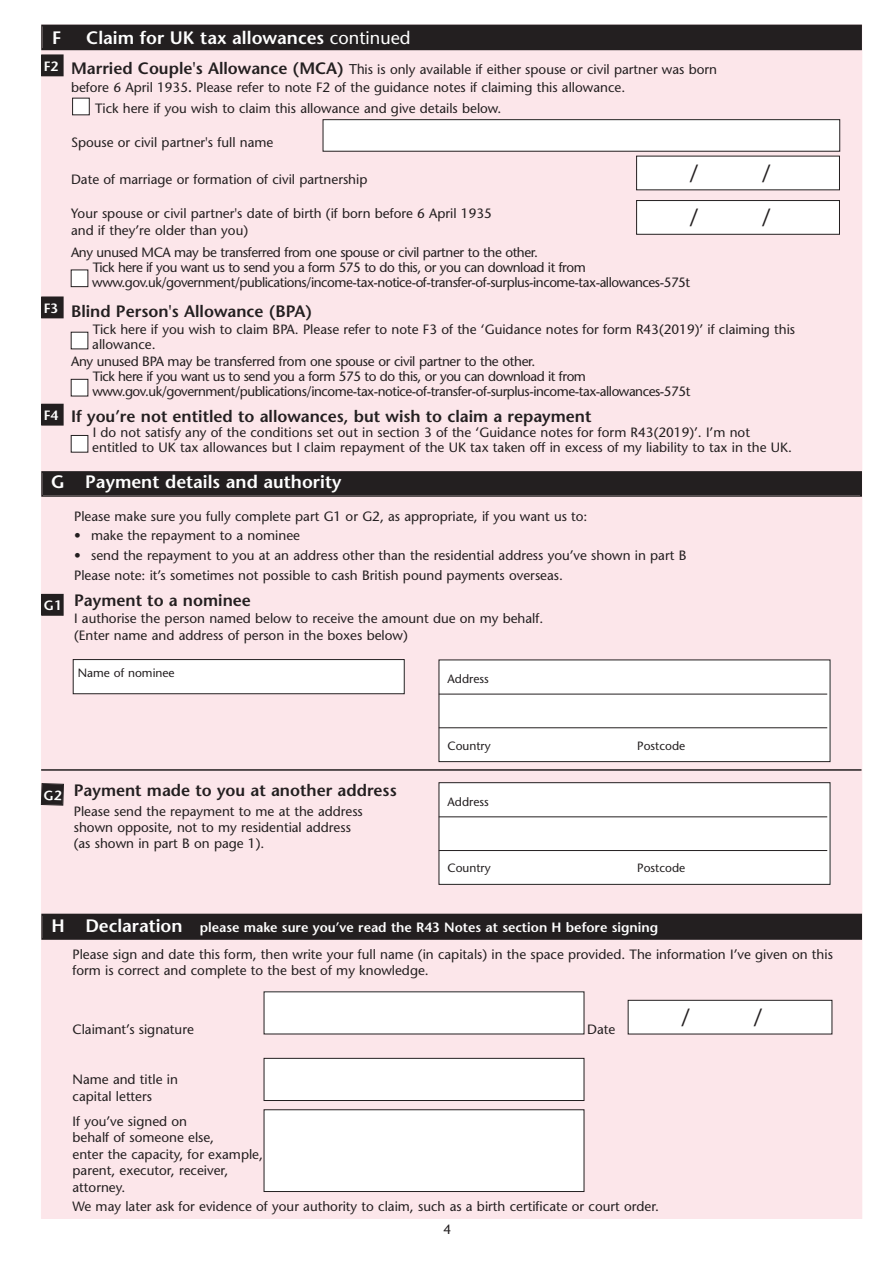
<style>
.page{position:relative;width:893px;height:1263px;background:#fff}
.page>*{position:absolute;margin:0;border:0;box-sizing:border-box;transform-origin:0 0}
.t1{font:600 21px "Stone Sans";color:#231f20}
.t2{font:600 18px "Stone Sans";color:#fff}
.t3{font:600 16.5px "Stone Sans";color:#231f20}
.t4{font:13.5px/16.5px "Stone Sans";color:#231f20}
.t5{font:13.5px/15px "Stone Sans";letter-spacing:-.035em;color:#231f20}
.t6{font:600 13.5px "Stone Sans";color:#fff}
.t7{font:12px "Stone Sans";color:#231f20}
.s1{font-weight:400}
.s2{font-weight:600;font-size:16.5px}
.s3{font-family:"Tahoma"}
.s4{font-weight:600}
.s5{font-size:18px}
</style>
<div class="page">
<div style="left:42px;top:25px;width:820px;height:1193px;background:#fce6ea"></div>
<div style="left:71px;top:270px;width:17px;height:17px;background:#fff"></div>
<div style="left:71px;top:379px;width:17px;height:17px;background:#fff"></div>
<div style="left:71px;top:435px;width:17px;height:17px;background:#fff"></div>
<div style="left:71px;top:332px;width:17px;height:17px;background:#fff"></div>
<div style="left:323px;top:120px;width:517px;height:31px;background:#fff"></div>
<div style="left:323px;top:119px;width:517px;height:32px;border:1px solid #231f20"></div>
<div style="left:637px;top:156px;width:202px;height:34px;background:#fff"></div>
<div style="left:637px;top:201px;width:202px;height:33px;background:#fff"></div>
<div style="left:636px;top:200px;width:204px;height:34px;border:1px solid #231f20"></div>
<div style="left:73px;top:98px;width:16px;height:17px;background:#fff"></div>
<div style="left:439px;top:783px;width:391px;height:101px;background:#fff"></div>
<hr style="left:439px;top:850px;width:388px;height:1px;background:#231f20">
<div style="left:264px;top:992px;width:320px;height:42px;background:#fff"></div>
<div style="left:628px;top:1000px;width:204px;height:34px;background:#fff"></div>
<div style="left:628px;top:1000px;width:204px;height:34px;border:1px solid #231f20"></div>
<div style="left:264px;top:1058px;width:320px;height:42px;background:#fff"></div>
<div style="left:264px;top:1110px;width:320px;height:81px;background:#fff"></div>
<div style="left:73px;top:659px;width:331px;height:35px;background:#fff"></div>
<div style="left:73px;top:659px;width:331px;height:35px;border:1px solid #231f20"></div>
<div style="left:439px;top:660px;width:391px;height:102px;background:#fff"></div>
<hr style="left:439px;top:727px;width:388px;height:1px;background:#231f20">
<hr style="left:41px;top:769px;width:820px;height:2px;background:#231f20">
<div style="left:43px;top:26px;width:817px;height:23px;background:#231f20"></div>
<div style="left:41px;top:25px;width:821px;height:25px;border:2px solid #231f20"></div>
<div style="left:42px;top:55px;width:21px;height:21px;background:#231f20"></div>
<div style="left:41px;top:55px;width:22px;height:21px;border:1px solid #231f20"></div>
<div style="left:72px;top:98px;width:17px;height:17px;border:1px solid #231f20"></div>
<div style="left:71px;top:270px;width:17px;height:17px;border:1px solid #231f20"></div>
<div style="left:71px;top:379px;width:17px;height:17px;border:1px solid #231f20"></div>
<div style="left:71px;top:435px;width:17px;height:17px;border:1px solid #231f20"></div>
<div style="left:42px;top:297px;width:21px;height:21px;background:#231f20"></div>
<div style="left:42px;top:404px;width:21px;height:21px;background:#231f20"></div>
<div style="left:43px;top:473px;width:817px;height:22px;background:#231f20"></div>
<div style="left:41px;top:471px;width:821px;height:26px;border:2px solid #231f20"></div>
<div style="left:439px;top:660px;width:391px;height:102px;border:1px solid #231f20"></div>
<hr style="left:439px;top:694px;width:388px;height:1px;background:#231f20">
<div style="left:42px;top:594px;width:21px;height:21px;background:#231f20"></div>
<div style="left:439px;top:782px;width:391px;height:102px;border:1px solid #231f20"></div>
<hr style="left:439px;top:816px;width:388px;height:1px;background:#231f20">
<div style="left:43px;top:915px;width:817px;height:23px;background:#231f20"></div>
<div style="left:41px;top:914px;width:821px;height:26px;border:2px solid #231f20"></div>
<div style="left:264px;top:1058px;width:320px;height:43px;border:1px solid #231f20"></div>
<div style="left:264px;top:1109px;width:320px;height:83px;border:1px solid #231f20"></div>
<svg style="left:41px;top:783px;width:23px;height:22px"></svg>
<p class="t2" style="left:52px;top:31px;width:11px">F</p>
<p class="t2" style="left:86px;top:31px;width:326px">Claim for UK tax allowances <span class="s1">continued</span></p>
<p class="t6" style="left:44px;top:61px;width:16px">F2</p>
<p class="t4" style="left:71px;top:62px;width:648px;line-height:17.7px"><span class="s2">Married Couple's Allowance (MCA)</span> <span class="s3">Th</span>is is only available if either spouse or civil partner was born before 6 April 1935<span class="s4">.</span> Please refer to note F2 of the guidance notes if claiming this allowance.</p>
<p class="t4" style="left:95px;top:101px;width:408px">Tick here if you wish to claim this allowance and give details below.</p>
<p class="t4" style="left:71px;top:135px;width:204px">Spouse or civil partner's full name</p>
<p class="t1" style="left:689px;top:164px;width:11px">/</p>
<p class="t1" style="left:761px;top:164px;width:11px">/</p>
<p class="t1" style="left:689px;top:209px;width:11px">/</p>
<p class="t1" style="left:761px;top:209px;width:11px">/</p>
<p class="t4" style="left:71px;top:172px;width:298px">Date of marriage or formation of civil partnership</p>
<p class="t4" style="left:71px;top:207px;width:422px">Your spouse or civil partner's date of birth (if born before 6 April 1935 and if they’re older than you)</p>
<p class="t5" style="left:92px;top:246px;width:599px;text-indent:-21px">Any unused MCA may be transferred from one spouse or civil partner to the other.<br>Tick here if you want us to send you a form 575 to do this, or you can download it from www.gov.uk/government/publications/income-tax-notice-of-transfer-of-surplus-income-tax-allowances-575t</p>
<h4 class="t3" style="left:71px;top:305px;width:243px">Blind Person's Allowance (BPA)</h4>
<p class="t4" style="left:92px;top:323px;width:704px;line-height:15px">Tick here if you wish to claim BPA. Please refer to note F3 of the ‘Guidance notes for form R43(2019)’ if claiming this allowance.</p>
<p class="t5" style="left:93px;top:355px;width:599px;text-indent:-21px">Any unused BPA may be transferred from one spouse or civil partner to the other.<br>Tick here if you want us to send you a form 575 to do this, or you can download it from www.gov.uk/government/publications/income-tax-notice-of-transfer-of-surplus-income-tax-allowances-575t</p>
<h4 class="t3" style="left:71px;top:410px;width:522px">If you’re not entitled to allowances, but wish to claim a repayment</h4>
<p class="t4" style="left:92px;top:426px;width:701px;line-height:15px">I do not satisfy any of the conditions set out in section 3 of the ‘Guidance notes for form R43(2019)’. I’m not entitled to UK tax allowances but I claim repayment of the UK tax taken off in excess of my liability to tax in the UK.</p>
<p class="t6" style="left:44px;top:303px;width:16px">F3</p>
<p class="t6" style="left:44px;top:410px;width:16px">F4</p>
<p class="t2" style="left:51px;top:475px;width:292px">G Payment details and authority</p>
<p class="t4" style="left:74px;top:509px;width:515px">Please make sure you fully complete part G1 or G2, as appropriate, if you want us to:</p>
<p class="t4" style="left:74px;top:529px;width:227px">• make the repayment to a nominee</p>
<p class="t4" style="left:74px;top:547px;width:614px;line-height:19.6px">• send the repayment to you at an address other than the residential address you’ve shown in part B<br>Please note: it’s sometimes not possible to cash British pound payments overseas.</p>
<h4 class="t3" style="left:74px;top:594px;width:178px">Payment to a nominee</h4>
<p class="t4" style="left:74px;top:612px;width:471px;line-height:17px">I authorise the person named below to receive the amount due on my behalf. (Enter name and address of person in the boxes below)</p>
<p class="t7" style="left:78px;top:668px;width:98px">Name of nominee</p>
<p class="t7" style="left:448px;top:674px;width:43px">Address</p>
<p class="t6" style="left:44px;top:600px;width:20px">G1</p>
<h4 class="t3" style="left:74px;top:784px;width:324px">Payment made to you at another address</h4>
<p class="t4" style="left:74px;top:804px;width:291px">Please send the repayment to me at the address shown opposite, not to my residential address (as shown in part B on page 1).</p>
<p class="t7" style="left:448px;top:741px;width:45px">Country</p>
<p class="t7" style="left:637px;top:741px;width:49px">Postcode</p>
<p class="t7" style="left:448px;top:797px;width:43px">Address</p>
<p class="t7" style="left:448px;top:863px;width:45px">Country</p>
<p class="t7" style="left:637px;top:863px;width:49px">Postcode</p>
<p class="t6" style="left:51px;top:922px;width:608px"><span class="s5">H Declaration</span> please make sure you’ve read the R43 Notes at section H before signing</p>
<p class="t4" style="left:72px;top:947px;width:762px">Please sign and date this form, then write your full name (in capitals) in the space provided. The information I’ve given on this form is correct and complete to the best of my knowledge.</p>
<p class="t1" style="left:681px;top:1008px;width:11px">/</p>
<p class="t1" style="left:753px;top:1008px;width:11px">/</p>
<p class="t4" style="left:73px;top:1023px;width:123px">Claimant’s signature</p>
<p class="t4" style="left:587px;top:1023px;width:30px">Date</p>
<p class="t4" style="left:73px;top:1073px;width:107px">Name and title in capital letters</p>
<p class="t4" style="left:73px;top:1114px;width:192px">If you’ve signed on<br>behalf of someone else,<br>enter the capacity, for example, parent, executor, receiver, attorney.</p>
<p class="t4" style="left:443px;top:1196px;width:217px;line-height:23.2px;text-indent:-371px">We may later ask for evidence of your authority to claim, such as a birth certificate or court order.<br>4</p>
</div>
